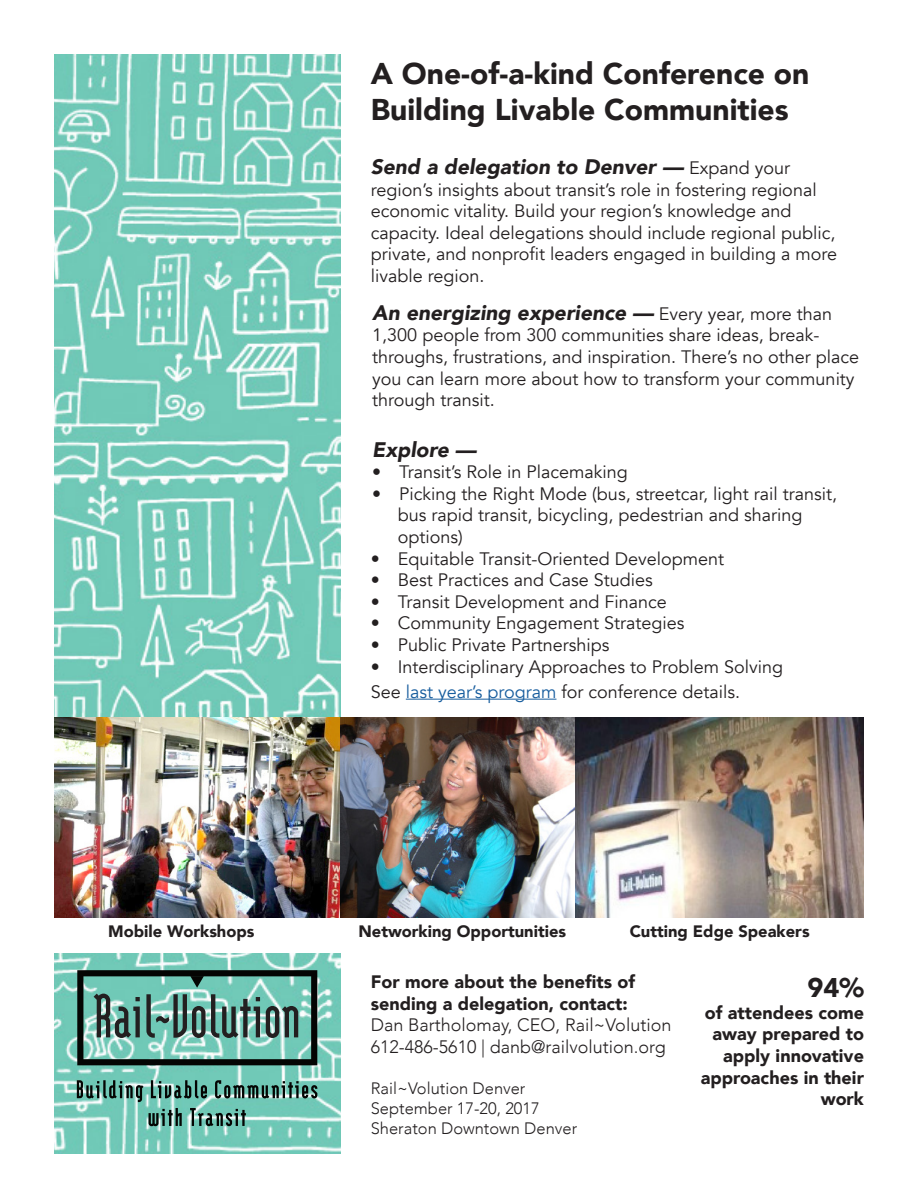
<style>
.page{position:relative;width:918px;height:1188px;background:#fff}
.page>*{position:absolute;margin:0;border:0;box-sizing:border-box;transform-origin:0 0}
.t1{font:900 30px/36px "Avenir";color:#231f20}
.t2{font:900 27px "Avenir";color:#231f20}
.t3{font:italic 900 21px "Avenir";color:#231f20}
.t4{font:18px/21.6px "Avenir";color:#231f20}
.t5{font:300 18px/21.6px "Avenir";color:#231f20}
.t6{font:900 18px/21.6px "Avenir";color:#231f20;text-align:center}
.t7{font:300 16.5px "Avenir";color:#231f20}
.t8{font:900 16.5px "Avenir";color:#231f20}
.s1{font-weight:400;font-style:normal;font-size:18px}
.s2{color:#175d9e}
.s3{font-weight:900}
</style>
<div class="page">
<img style="left:54px;top:54px;width:286px;height:1100px">
<svg style="left:149px;top:1108px;width:97px;height:18px;background:#5c8c82"></svg>
<svg style="left:77px;top:1080px;width:240px;height:22px;background:#5f9489"></svg>
<svg style="left:77px;top:970px;width:240px;height:95px;background:#639389"></svg>
<img style="left:54px;top:717px;width:286px;height:202px">
<img style="left:340px;top:717px;width:235px;height:201px">
<hr style="left:406px;top:699px;width:150px;height:1px;background:#175d9e">
<img style="left:575px;top:717px;width:289px;height:201px">
<div style="left:28px;top:919px;width:861px;height:34px;background:#fff"></div>
<p class="t1" style="left:371px;top:55px;width:440px">A One-of-a-kind Conference on<br>Building Livable Communities</p>
<p class="t3" style="left:371px;top:149px;width:421px">Send a delegation to Denver — <span class="s1">Expand your</span></p>
<p class="t4" style="left:371px;top:179px;width:468px">region’s insights about transit’s role in fostering regional economic vitality. Build your region’s knowledge and capacity. Ideal delegations should include regional public, private, and nonprofit leaders engaged in building a more livable region.</p>
<p class="t3" style="left:372px;top:295px;width:461px">An energizing experience — <span class="s1">Every year, more than</span></p>
<p class="t4" style="left:372px;top:325px;width:488px">1,300 people from 300 communities share ideas, break&shy;throughs, frustrations, and inspiration. There’s no other place you can learn more about how to transform your community through transit.</p>
<p class="t3" style="left:372px;top:432px;width:105px">Explore —</p>
<p class="t4" style="left:372px;top:462px;width:257px">• Transit’s Role in Placemaking</p>
<p class="t4" style="left:398px;top:483px;width:441px;text-indent:-26px">• Picking the Right Mode (bus, streetcar, light rail transit, bus rapid transit, bicycling, pedestrian and sharing options)</p>
<p class="t4" style="left:371px;top:548px;width:355px">• Equitable Transit-Oriented Development</p>
<p class="t4" style="left:371px;top:570px;width:284px">• Best Practices and Case Studies</p>
<p class="t4" style="left:371px;top:591px;width:298px">• Transit Development and Finance</p>
<p class="t4" style="left:371px;top:613px;width:315px">• Community Engagement Strategies</p>
<p class="t4" style="left:371px;top:634px;width:240px">• Public Private Partnerships</p>
<p class="t4" style="left:371px;top:656px;width:414px">• Interdisciplinary Approaches to Problem Solving</p>
<p class="t4" style="left:371px;top:681px;width:371px">See <span class="s2">last year’s program</span> for conference details.</p>
<p class="t8" style="left:108px;top:917px;width:148px">Mobile Workshops</p>
<p class="t8" style="left:358px;top:917px;width:209px">Networking Opportunities</p>
<p class="t8" style="left:630px;top:917px;width:181px">Cutting Edge Speakers</p>
<p class="t2" style="left:808px;top:965px;width:58px">94%</p>
<p class="t6" style="left:705px;top:1001px;width:161px">of attendees come away prepared to</p>
<p class="t6" style="left:723px;top:1044px;width:142px">apply innovative</p>
<p class="t6" style="left:701px;top:1066px;width:165px;text-align:right">approaches in their work</p>
<p class="t5" style="left:371px;top:971px;width:302px"><span class="s3">For more about the benefits of sending a delegation, contact:<br></span>Dan Bartholomay, CEO, Rail~Volution 612-486-5610 | danb@railvolution.org</p>
<p class="t7" style="left:371px;top:1079px;width:156px">Rail~Volution Denver</p>
<p class="t7" style="left:371px;top:1099px;width:170px">September 17-20, 2017</p>
<p class="t7" style="left:371px;top:1119px;width:208px">Sheraton Downtown Denver</p>
</div>
